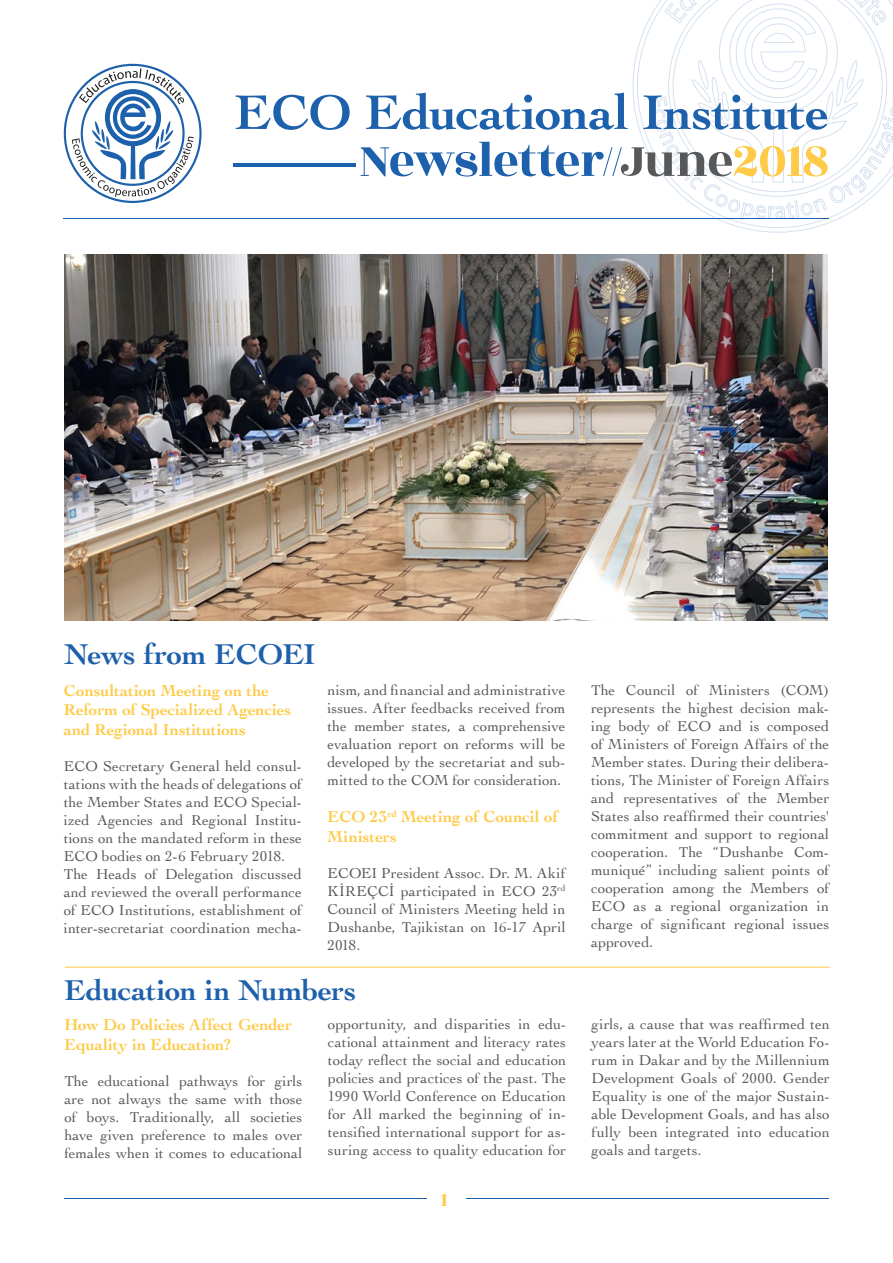
<style>
.page{position:relative;width:893px;height:1263px;background:#fff}
.page>*{position:absolute;margin:0;border:0;box-sizing:border-box;transform-origin:0 0}
.t1{font:700 51px "Cochin";letter-spacing:-.005em;color:#1d60ab}
.t2{font:51px "Rozha One";letter-spacing:-.025em;color:#1d60ab}
.t3{font:700 30px "Cochin";letter-spacing:-.01em;color:#1d60ab}
.t4{font:21px "Rozha One";color:#feca47}
.t5{font:700 16.5px/19.8px "Cochin";letter-spacing:.005em;color:#feca47}
.t6{font:15px/18px "Cochin";letter-spacing:.005em;color:#57585a;text-align:justify}
.s1{color:#57585a}
.s2{color:#feca47}
</style>
<div class="page">
<svg style="left:633px;top:19px;width:16px;height:134px"></svg>
<svg style="left:649px;top:0;width:244px;height:233px"></svg>
<svg style="left:64px;top:64px;width:138px;height:139px"></svg>
<hr style="left:64px;top:218px;width:765px;height:1px;background:#1d60ab">
<hr style="left:466px;top:1198px;width:363px;height:1px;background:#1d60ab">
<hr style="left:234px;top:163px;width:122px;height:3px;background:#1d60ab">
<hr style="left:65px;top:967px;width:765px;height:1px;background:#feca47">
<hr style="left:64px;top:1198px;width:363px;height:1px;background:#1d60ab">
<img style="left:65px;top:255px;width:763px;height:365px">
<p class="t1" style="left:235px;top:78px;width:596px">ECO Educational Institute</p>
<p class="t2" style="left:360px;top:125px;width:471px">Newsletter//<span class="s1">June</span><span class="s2">2018</span></p>
<p class="t3" style="left:64px;top:634px;width:253px">News from ECOEI</p>
<p class="t5" style="left:64px;top:679px;width:229px">Consultation Meeting on the<br>Reform of Specialized Agencies and Regional Institutions</p>
<p class="t6" style="left:64px;top:757px;width:240px">ECO Secretary General held consul&shy;tations with the heads of delegations of the Member States and ECO Special&shy;ized Agencies and Regional Institu&shy;tions on the mandated reform in these ECO bodies on 2-6 February 2018.</p>
<p class="t6" style="left:64px;top:865px;width:240px">The Heads of Delegation discussed and reviewed the overall performance of ECO Institutions, establishment of inter-secretariat coordination mecha-</p>
<p class="t6" style="left:327px;top:680px;width:240px">nism, and financial and administrative issues. After feedbacks received from the member states, a comprehensive evaluation report on reforms will be developed by the secretariat and sub&shy;mitted to the COM for consideration.</p>
<p class="t5" style="left:327px;top:806px;width:232px">ECO 23<sup>rd</sup> Meeting of Council of<br>Ministers</p>
<p class="t6" style="left:327px;top:864px;width:240px">ECOEI President Assoc. Dr. M. Akif KİREÇCİ participated in ECO 23<sup>rd </sup>Council of Ministers Meeting held in Dushanbe, Tajikistan on 16-17 April 2018.</p>
<p class="t6" style="left:591px;top:680px;width:240px">The Council of Ministers (COM) represents the highest decision mak&shy;ing body of ECO and is composed of Ministers of Foreign Affairs of the Member states. During their delibera&shy;tions, The Minister of Foreign Affairs and representatives of the Member States also reaffirmed their countries' commitment and support to regional cooperation. The “Dushanbe Com&shy;muniqué” including salient points of cooperation among the Members of ECO as a regional organization in charge of significant regional issues approved.</p>
<p class="t3" style="left:64px;top:969px;width:294px">Education in Numbers</p>
<p class="t5" style="left:64px;top:1014px;width:229px">How Do Policies Affect Gender<br>Equality in Education?</p>
<p class="t6" style="left:64px;top:1071px;width:240px">The educational pathways for girls are not always the same with those of boys. Traditionally, all societies have given preference to males over females when it comes to educational</p>
<p class="t6" style="left:328px;top:1015px;width:240px">opportunity, and disparities in edu&shy;cational attainment and literacy rates today reflect the social and education policies and practices of the past. The 1990 World Conference on Education for All marked the beginning of in&shy;tensified international support for as&shy;suring access to quality education for</p>
<p class="t6" style="left:592px;top:1015px;width:240px">girls, a cause that was reaffirmed ten years later at the World Education Fo&shy;rum in Dakar and by the Millennium Development Goals of 2000. Gender Equality is one of the major Sustain&shy;able Development Goals, and has also fully been integrated into education goals and targets.</p>
<p class="t4" style="left:440px;top:1185px;width:9px">1</p>
</div>
